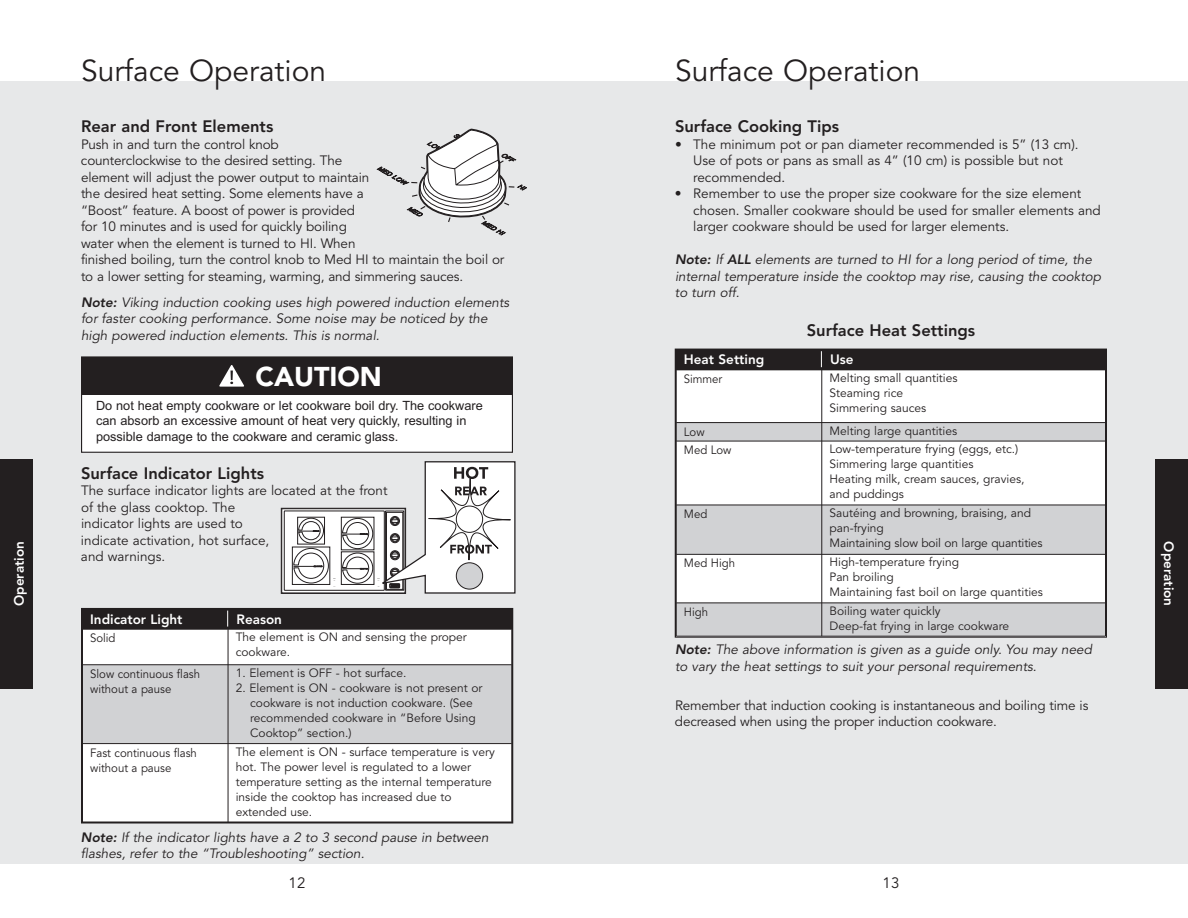
<style>
.page{position:relative;width:1188px;height:918px;background:#fff}
.page>*{position:absolute;margin:0;border:0;box-sizing:border-box;transform-origin:0 0}
.t1{font:30px "Avenir";color:#231f20}
.t2{font:900 27px "Avenir";color:#fff}
.t3{font:800 16.5px "Avenir";color:#231f20}
.t4{font:15px "Avenir";color:#231f20}
.t5{font:13.5px/16.5px "Avenir";letter-spacing:-.01em;color:#231f20}
.t6{font:italic 13.5px/17px "Avenir";color:#231f20}
.t7{font:800 13.5px "Avenir";color:#fff}
.t8{font:12.75px/15.3px "Arial";color:#231f20}
.t9{font:12px/15px "Avenir";color:#231f20}
.t10{font:12px/15px "Avenir";color:#231f20;scale:.95 1}
.s1{font-weight:800}
</style>
<div class="page">
<div style="left:0;top:81px;width:608px;height:783px;background:#e7e8e9"></div>
<div style="left:580px;top:81px;width:608px;height:783px;background:#e7e8e9"></div>
<div style="left:1155px;top:459px;width:33px;height:229px;background:#231f20"></div>
<svg style="left:377px;top:129px;width:150px;height:106px"></svg>
<div style="left:676px;top:350px;width:430px;height:20px;background:#231f20"></div>
<div style="left:676px;top:370px;width:146px;height:53px;background:#fff"></div>
<div style="left:822px;top:370px;width:284px;height:53px;background:#fff"></div>
<div style="left:676px;top:423px;width:146px;height:18px;background:#d1d2d4"></div>
<div style="left:822px;top:423px;width:284px;height:18px;background:#d1d2d4"></div>
<div style="left:676px;top:441px;width:146px;height:64px;background:#fff"></div>
<div style="left:822px;top:441px;width:284px;height:64px;background:#fff"></div>
<div style="left:676px;top:505px;width:146px;height:49px;background:#d1d2d4"></div>
<div style="left:822px;top:505px;width:284px;height:49px;background:#d1d2d4"></div>
<div style="left:676px;top:554px;width:146px;height:49px;background:#fff"></div>
<div style="left:822px;top:554px;width:284px;height:49px;background:#fff"></div>
<div style="left:676px;top:603px;width:146px;height:33px;background:#d1d2d4"></div>
<div style="left:822px;top:603px;width:284px;height:33px;background:#d1d2d4"></div>
<hr style="left:676px;top:350px;width:1px;height:286px;background:#231f20">
<hr style="left:822px;top:370px;width:1px;height:266px;background:#231f20">
<hr style="left:1105px;top:350px;width:1px;height:286px;background:#231f20">
<hr style="left:676px;top:370px;width:430px;height:1px;background:#231f20">
<hr style="left:676px;top:422px;width:430px;height:1px;background:#231f20">
<hr style="left:676px;top:441px;width:430px;height:1px;background:#231f20">
<hr style="left:676px;top:505px;width:430px;height:1px;background:#231f20">
<hr style="left:676px;top:554px;width:430px;height:1px;background:#231f20">
<hr style="left:676px;top:603px;width:430px;height:1px;background:#231f20">
<hr style="left:676px;top:636px;width:430px;height:1px;background:#231f20">
<svg style="left:821px;top:351px;width:1px;height:16px"></svg>
<svg style="left:281px;top:461px;width:235px;height:133px"></svg>
<div style="left:456px;top:506px;width:27px;height:26px;background:#fff;border-radius:50%"></div>
<div style="left:456px;top:506px;width:27px;height:27px;border:1px solid #231f20;border-radius:50%"></div>
<div style="left:0;top:459px;width:33px;height:229px;background:#231f20"></div>
<div style="left:82px;top:609px;width:430px;height:20px;background:#231f20"></div>
<div style="left:82px;top:629px;width:146px;height:36px;background:#fff"></div>
<div style="left:228px;top:629px;width:284px;height:36px;background:#fff"></div>
<div style="left:82px;top:665px;width:146px;height:79px;background:#d1d2d4"></div>
<div style="left:228px;top:665px;width:284px;height:79px;background:#d1d2d4"></div>
<div style="left:82px;top:744px;width:146px;height:78px;background:#fff"></div>
<div style="left:228px;top:744px;width:284px;height:78px;background:#fff"></div>
<hr style="left:82px;top:609px;width:1px;height:213px;background:#231f20">
<hr style="left:228px;top:629px;width:1px;height:193px;background:#231f20">
<hr style="left:512px;top:609px;width:1px;height:213px;background:#231f20">
<hr style="left:82px;top:629px;width:430px;height:1px;background:#231f20">
<hr style="left:82px;top:664px;width:430px;height:1px;background:#231f20">
<hr style="left:82px;top:743px;width:430px;height:1px;background:#231f20">
<hr style="left:82px;top:822px;width:430px;height:1px;background:#231f20">
<svg style="left:227px;top:611px;width:1px;height:16px"></svg>
<div style="left:82px;top:357px;width:430px;height:95px;background:#fff"></div>
<div style="left:82px;top:357px;width:430px;height:38px;background:#231f20"></div>
<svg style="left:219px;top:365px;width:25px;height:22px"></svg>
<div style="left:81px;top:356px;width:432px;height:97px;border:1px solid #231f20"></div>
<p class="t7" style="left:13px;top:606px;width:66px;rotate:-90deg">Operation</p>
<h1 class="t1" style="left:81px;top:58px;width:247px">Surface Operation</h1>
<p class="t3" style="left:81px;top:120px;width:194px">Rear and Front Elements</p>
<p class="t5" style="left:81px;top:137px;width:425px">Push in and turn the control knob<br>counterclockwise to the desired setting. The<br>element will adjust the power output to maintain<br>the desired heat setting. Some elements have a<br>“Boost” feature. A boost of power is provided<br>for 10 minutes and is used for quickly boiling<br>water when the element is turned to HI. When<br>finished boiling, turn the control knob to Med HI to maintain the boil or to a lower setting for steaming, warming, and simmering sauces.</p>
<p class="t6" style="left:81px;top:295px;width:430px"><span class="s1">Note:</span> Viking induction cooking uses high powered induction elements for faster cooking performance. Some noise may be noticed by the high powered induction elements. This is normal.</p>
<h2 class="t2" style="left:256px;top:366px;width:128px">CAUTION</h2>
<p class="t8" style="left:96px;top:398px;width:388px">Do not heat empty cookware or let cookware boil dry. The cookware can absorb an excessive amount of heat very quickly, resulting in possible damage to the cookware and ceramic glass.</p>
<p class="t3" style="left:81px;top:466px;width:185px">Surface Indicator Lights</p>
<p class="t5" style="left:81px;top:483px;width:308px">The surface indicator lights are located at the front of the glass cooktop. The<br>indicator lights are used to<br>indicate activation, hot surface,<br>and warnings.</p>
<p class="t7" style="left:90px;top:613px;width:94px">Indicator Light</p>
<p class="t7" style="left:237px;top:613px;width:47px">Reason</p>
<p class="t10" style="left:90px;top:632px;width:28px">Solid</p>
<p class="t9" style="left:236px;top:631px;width:233px">The element is ON and sensing the proper cookware.</p>
<p class="t10" style="left:90px;top:667px;width:117px">Slow continuous flash without a pause</p>
<p class="t9" style="left:236px;top:666px;width:172px">1. Element is OFF - hot surface.</p>
<p class="t9" style="left:250px;top:681px;width:234px;text-indent:-14px">2. Element is ON - cookware is not present or cookware is not induction cookware. (See recommended cookware in “Before Using Cooktop” section.)</p>
<p class="t10" style="left:90px;top:746px;width:114px">Fast continuous flash without a pause</p>
<p class="t9" style="left:236px;top:745px;width:261px">The element is ON - surface temperature is very hot. The power level is regulated to a lower temperature setting as the internal temperature inside the cooktop has increased due to extended use.</p>
<p class="t6" style="left:81px;top:830px;width:409px;line-height:16.5px"><span class="s1">Note:</span> If the indicator lights have a 2 to 3 second pause in between flashes, refer to the “Troubleshooting” section.</p>
<p class="t4" style="left:289px;top:876px;width:18px">12</p>
<h1 class="t1" style="left:675px;top:58px;width:247px">Surface Operation</h1>
<p class="t3" style="left:675px;top:120px;width:166px">Surface Cooking Tips</p>
<p class="t5" style="left:693px;top:137px;width:387px;text-indent:-18px">• The minimum pot or pan diameter recommended is 5” (13 cm).<br>Use of pots or pans as small as 4” (10 cm) is possible but not recommended.</p>
<p class="t5" style="left:693px;top:186px;width:409px;text-indent:-18px">• Remember to use the proper size cookware for the size element chosen. Smaller cookware should be used for smaller elements and larger cookware should be used for larger elements.</p>
<p class="t6" style="left:675px;top:252px;width:428px"><span class="s1">Note:</span> If <span class="s1">ALL</span> elements are turned to HI for a long period of time, the internal temperature inside the cooktop may rise, causing the cooktop to turn off.</p>
<p class="t3" style="left:807px;top:323px;width:170px">Surface Heat Settings</p>
<p class="t7" style="left:684px;top:354px;width:82px">Heat Setting</p>
<p class="t7" style="left:830px;top:354px;width:25px">Use</p>
<p class="t10" style="left:684px;top:372px;width:42px">Simmer</p>
<p class="t9" style="left:829px;top:371px;width:130px">Melting small quantities<br>Steaming rice<br>Simmering sauces</p>
<p class="t10" style="left:684px;top:425px;width:23px">Low</p>
<p class="t9" style="left:829px;top:424px;width:129px">Melting large quantities</p>
<p class="t10" style="left:684px;top:443px;width:52px">Med Low</p>
<p class="t9" style="left:829px;top:442px;width:197px">Low-temperature frying (eggs, etc.)<br>Simmering large quantities<br>Heating milk, cream sauces, gravies, and puddings</p>
<p class="t10" style="left:684px;top:507px;width:26px">Med</p>
<p class="t9" style="left:829px;top:506px;width:215px">Sautéing and browning, braising, and pan-frying<br>Maintaining slow boil on large quantities</p>
<p class="t10" style="left:684px;top:557px;width:55px">Med High</p>
<p class="t9" style="left:829px;top:556px;width:215px">High-temperature frying<br>Pan broiling<br>Maintaining fast boil on large quantities</p>
<p class="t10" style="left:684px;top:605px;width:27px">High</p>
<p class="t9" style="left:829px;top:604px;width:181px">Boiling water quickly<br>Deep-fat frying in large cookware</p>
<p class="t6" style="left:675px;top:642px;width:419px"><span class="s1">Note:</span> The above information is given as a guide only. You may need to vary the heat settings to suit your personal requirements.</p>
<p class="t5" style="left:675px;top:698px;width:415px">Remember that induction cooking is instantaneous and boiling time is decreased when using the proper induction cookware.</p>
<p class="t4" style="left:883px;top:876px;width:18px">13</p>
<p class="t7" style="left:1175px;top:541px;width:66px;rotate:90deg">Operation</p>
</div>
